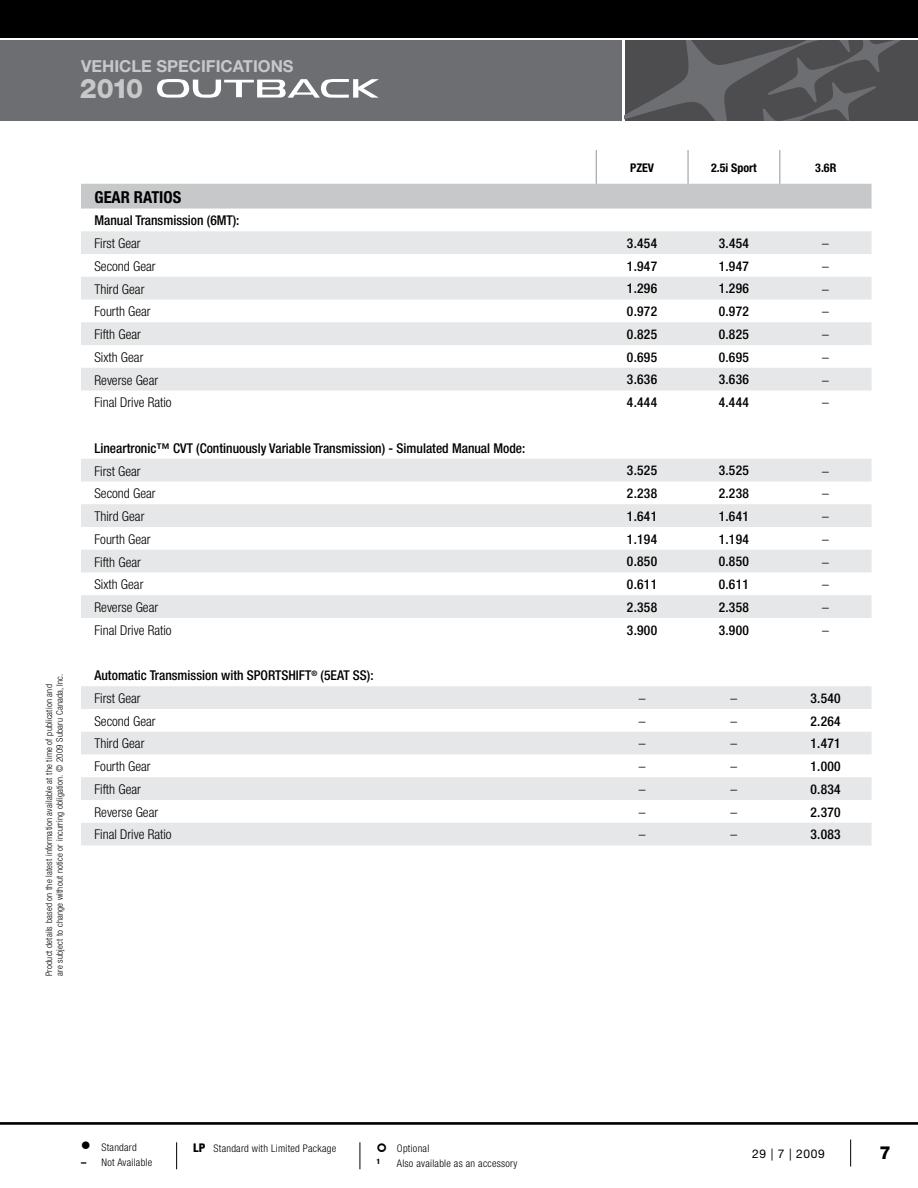
<style>
.page{position:relative;width:918px;height:1188px;background:#fff}
.page>*{position:absolute;margin:0;border:0;box-sizing:border-box;transform-origin:0 0}
.t1{font:800 27px "Helvetica Neue";color:#c7c8ca}
.t2{font:800 18px "Helvetica Neue";color:#000}
.t3{font:700 16.5px "Helvetica Neue";color:#c7c8ca}
.t4{font:700 condensed 16.5px "Helvetica Neue";color:#000}
.t5{font:500 condensed 13.5px/22.8px "Helvetica Neue";color:#000}
.t6{font:300 condensed 13.5px "Helvetica Neue";color:#000}
.t7{font:700 condensed 12px "Helvetica Neue";color:#000}
.t8{font:12px "Helvetica Neue";letter-spacing:.05em;color:#000}
.t9{font:300 condensed 10.5px "Helvetica Neue";letter-spacing:.025em;color:#000}
.t10{font:300 condensed 9px/10.5px "Helvetica Neue";letter-spacing:.02em;color:#000}
.t11{font:800 condensed 7.5px "Helvetica Neue";color:#000}
.s1{font-weight:300}
.s2{font-weight:800}
.s3{font-weight:800;font-size:12px}
</style>
<div class="page">
<div style="left:0;top:0;width:918px;height:38px;background:#000"></div>
<div style="left:0;top:40px;width:622px;height:81px;background:#6d6e71"></div>
<div style="left:625px;top:40px;width:293px;height:81px;background:#4d4d4f"></div>
<svg style="left:625px;top:40px;width:275px;height:81px"></svg>
<hr style="left:0;top:1122px;width:918px;height:3px;background:#000">
<svg style="left:850px;top:1140px;width:1px;height:27px"></svg>
<svg style="left:157px;top:79px;width:222px;height:19px"></svg>
<svg style="left:176px;top:1142px;width:1px;height:27px"></svg>
<svg style="left:360px;top:1142px;width:1px;height:27px"></svg>
<div style="left:81px;top:184px;width:791px;height:25px;background:#c7c8ca"></div>
<svg style="left:81px;top:231px;width:791px;height:614px"></svg>
<hr style="left:596px;top:150px;width:1px;height:34px;background:#939598">
<hr style="left:688px;top:150px;width:1px;height:34px;background:#939598">
<hr style="left:780px;top:150px;width:1px;height:34px;background:#939598">
<p class="t3" style="left:81px;top:55px;width:214px">VEHICLE SPECIFICATIONS</p>
<h1 class="t1" style="left:80px;top:72px;width:65px">2010</h1>
<p class="t10" style="left:44px;top:976px;width:304px;rotate:-90deg">Product details based on the latest information available at the time of publication and are subject to change without notice or incurring obligation. © 2009 Subaru Canada, Inc.</p>
<p class="t7" style="left:630px;top:160px;width:25px">PZEV</p>
<p class="t7" style="left:711px;top:160px;width:47px">2.5i Sport</p>
<p class="t7" style="left:815px;top:160px;width:23px">3.6R</p>
<p class="t4" style="left:94px;top:187px;width:88px">GEAR RATIOS</p>
<p class="t5" style="left:94px;top:209px;width:147px">Manual Transmission (6MT):</p>
<p class="t6" style="left:94px;top:236px;width:48px">First Gear</p>
<p class="t5" style="left:627px;top:232px;width:32px">3.454</p>
<p class="t5" style="left:719px;top:232px;width:32px">3.454</p>
<p class="t6" style="left:822px;top:236px;width:8px">–</p>
<p class="t6" style="left:94px;top:258px;width:63px">Second Gear</p>
<p class="t5" style="left:627px;top:254px;width:32px">1.947</p>
<p class="t5" style="left:719px;top:254px;width:32px">1.947</p>
<p class="t6" style="left:822px;top:258px;width:8px">–</p>
<p class="t6" style="left:94px;top:281px;width:51px">Third Gear</p>
<p class="t5" style="left:627px;top:277px;width:32px">1.296</p>
<p class="t5" style="left:719px;top:277px;width:32px">1.296</p>
<p class="t6" style="left:822px;top:281px;width:8px">–</p>
<p class="t6" style="left:94px;top:304px;width:58px">Fourth Gear</p>
<p class="t5" style="left:627px;top:300px;width:32px">0.972</p>
<p class="t5" style="left:719px;top:300px;width:32px">0.972</p>
<p class="t6" style="left:822px;top:304px;width:8px">–</p>
<p class="t6" style="left:94px;top:327px;width:48px">Fifth Gear</p>
<p class="t5" style="left:627px;top:323px;width:32px">0.825</p>
<p class="t5" style="left:719px;top:323px;width:32px">0.825</p>
<p class="t6" style="left:822px;top:327px;width:8px">–</p>
<p class="t6" style="left:94px;top:349px;width:50px">Sixth Gear</p>
<p class="t5" style="left:627px;top:345px;width:32px">0.695</p>
<p class="t5" style="left:719px;top:345px;width:32px">0.695</p>
<p class="t6" style="left:822px;top:349px;width:8px">–</p>
<p class="t6" style="left:94px;top:372px;width:65px">Reverse Gear</p>
<p class="t5" style="left:627px;top:368px;width:32px">3.636</p>
<p class="t5" style="left:719px;top:368px;width:32px">3.636</p>
<p class="t6" style="left:822px;top:372px;width:8px">–</p>
<p class="t6" style="left:94px;top:395px;width:79px">Final Drive Ratio</p>
<p class="t5" style="left:627px;top:391px;width:32px">4.444</p>
<p class="t5" style="left:719px;top:391px;width:32px">4.444</p>
<p class="t6" style="left:822px;top:395px;width:8px">–</p>
<p class="t5" style="left:94px;top:436px;width:432px">Lineartronic™ CVT (Continuously Variable Transmission) - Simulated Manual Mode:</p>
<p class="t6" style="left:94px;top:463px;width:48px">First Gear</p>
<p class="t5" style="left:627px;top:459px;width:32px">3.525</p>
<p class="t5" style="left:719px;top:459px;width:32px">3.525</p>
<p class="t6" style="left:822px;top:463px;width:8px">–</p>
<p class="t6" style="left:94px;top:486px;width:63px">Second Gear</p>
<p class="t5" style="left:627px;top:482px;width:32px">2.238</p>
<p class="t5" style="left:719px;top:482px;width:32px">2.238</p>
<p class="t6" style="left:822px;top:486px;width:8px">–</p>
<p class="t6" style="left:94px;top:509px;width:51px">Third Gear</p>
<p class="t5" style="left:627px;top:505px;width:32px">1.641</p>
<p class="t5" style="left:719px;top:505px;width:32px">1.641</p>
<p class="t6" style="left:822px;top:509px;width:8px">–</p>
<p class="t6" style="left:94px;top:531px;width:58px">Fourth Gear</p>
<p class="t5" style="left:627px;top:527px;width:32px">1.194</p>
<p class="t5" style="left:719px;top:527px;width:32px">1.194</p>
<p class="t6" style="left:822px;top:531px;width:8px">–</p>
<p class="t6" style="left:94px;top:554px;width:48px">Fifth Gear</p>
<p class="t5" style="left:627px;top:550px;width:32px">0.850</p>
<p class="t5" style="left:719px;top:550px;width:32px">0.850</p>
<p class="t6" style="left:822px;top:554px;width:8px">–</p>
<p class="t6" style="left:94px;top:577px;width:50px">Sixth Gear</p>
<p class="t5" style="left:627px;top:573px;width:32px">0.611</p>
<p class="t5" style="left:719px;top:573px;width:32px">0.611</p>
<p class="t6" style="left:822px;top:577px;width:8px">–</p>
<p class="t6" style="left:94px;top:599px;width:65px">Reverse Gear</p>
<p class="t5" style="left:627px;top:596px;width:32px">2.358</p>
<p class="t5" style="left:719px;top:596px;width:32px">2.358</p>
<p class="t6" style="left:822px;top:599px;width:8px">–</p>
<p class="t6" style="left:94px;top:622px;width:79px">Final Drive Ratio</p>
<p class="t5" style="left:627px;top:618px;width:32px">3.900</p>
<p class="t5" style="left:719px;top:618px;width:32px">3.900</p>
<p class="t6" style="left:822px;top:622px;width:8px">–</p>
<p class="t5" style="left:94px;top:664px;width:281px">Automatic Transmission with SPORTSHIFT<sup>®</sup> (5EAT SS):<br><span class="s1">First Gear</span></p>
<p class="t6" style="left:639px;top:690px;width:8px">–</p>
<p class="t6" style="left:730px;top:690px;width:8px">–</p>
<p class="t5" style="left:811px;top:687px;width:32px">3.540</p>
<p class="t6" style="left:95px;top:713px;width:63px">Second Gear</p>
<p class="t6" style="left:639px;top:713px;width:8px">–</p>
<p class="t6" style="left:730px;top:713px;width:8px">–</p>
<p class="t5" style="left:811px;top:709px;width:32px">2.264</p>
<p class="t6" style="left:95px;top:736px;width:51px">Third Gear</p>
<p class="t6" style="left:639px;top:736px;width:8px">–</p>
<p class="t6" style="left:730px;top:736px;width:8px">–</p>
<p class="t5" style="left:811px;top:732px;width:32px">1.471</p>
<p class="t6" style="left:95px;top:759px;width:58px">Fourth Gear</p>
<p class="t6" style="left:639px;top:759px;width:8px">–</p>
<p class="t6" style="left:730px;top:759px;width:8px">–</p>
<p class="t5" style="left:811px;top:755px;width:32px">1.000</p>
<p class="t6" style="left:95px;top:781px;width:48px">Fifth Gear</p>
<p class="t6" style="left:639px;top:781px;width:8px">–</p>
<p class="t6" style="left:730px;top:781px;width:8px">–</p>
<p class="t5" style="left:811px;top:778px;width:32px">0.834</p>
<p class="t6" style="left:95px;top:804px;width:65px">Reverse Gear</p>
<p class="t6" style="left:639px;top:804px;width:8px">–</p>
<p class="t6" style="left:730px;top:804px;width:8px">–</p>
<p class="t5" style="left:811px;top:800px;width:32px">2.370</p>
<p class="t6" style="left:95px;top:827px;width:79px">Final Drive Ratio</p>
<p class="t6" style="left:639px;top:827px;width:8px">–</p>
<p class="t6" style="left:730px;top:827px;width:8px">–</p>
<p class="t5" style="left:811px;top:823px;width:32px">3.083</p>
<p class="t9" style="left:102px;top:1141px;width:37px">Standard</p>
<p class="t9" style="left:81px;top:1156px;width:73px"><span class="s2">–</span> Not Available</p>
<p class="t9" style="left:193px;top:1142px;width:145px"><span class="s3">LP</span> Standard with Limited Package</p>
<p class="t9" style="left:397px;top:1142px;width:34px">Optional</p>
<p class="t11" style="left:376px;top:1156px;width:5px">1</p>
<p class="t9" style="left:397px;top:1157px;width:122px">Also available as an accessory</p>
<p class="t8" style="left:752px;top:1146px;width:74px">29 | 7 | 2009</p>
<h2 class="t2" style="left:880px;top:1142px;width:13px">7</h2>
</div>
